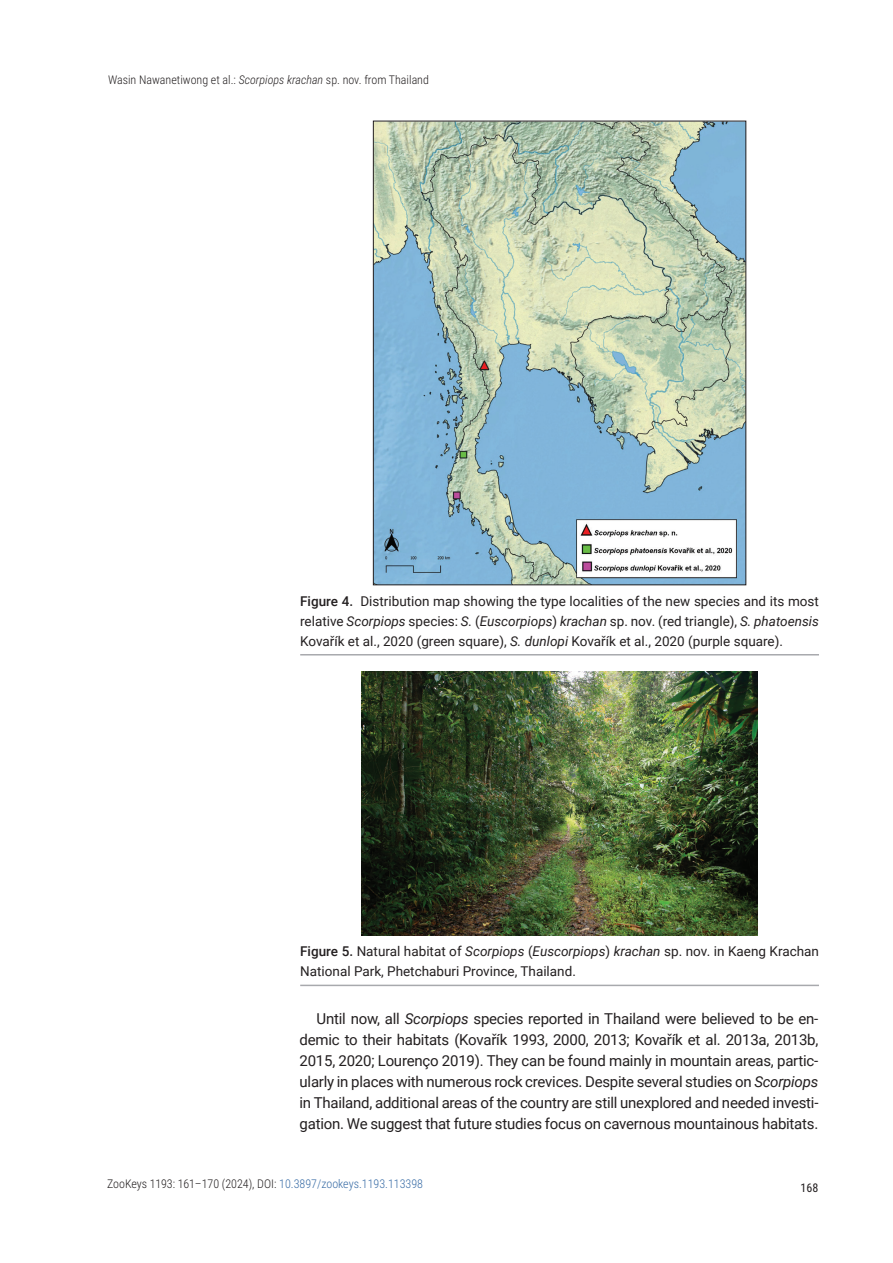
<style>
.page{position:relative;width:893px;height:1263px;background:#fff}
.page>*{position:absolute;margin:0;border:0;box-sizing:border-box;transform-origin:0 0}
.t1{font:15px/21px "Roboto";letter-spacing:-.015em;color:#231f20;text-align:justify}
.t2{font:13.5px/19.8px "Roboto";color:#231f20;text-align:justify}
.t3{font:300 12px "Roboto Condensed";color:#231f20}
.t4{font:12px "Roboto Condensed";color:#231f20}
.s1{font-style:italic}
.s2{font-weight:500}
.s3{color:#376ba5}
</style>
<div class="page">
<img style="left:375px;top:123px;width:369px;height:460px">
<hr style="left:300px;top:654px;width:519px;height:1px;background:#a8a9ad">
<hr style="left:300px;top:985px;width:519px;height:1px;background:#a8a9ad">
<img style="left:362px;top:671px;width:396px;height:264px">
<p class="t3" style="left:108px;top:71px;width:322px">Wasin Nawanetiwong et al.: <span class="s1">Scorpiops krachan</span> sp. nov. from Thailand</p>
<p class="t2" style="left:300px;top:591px;width:520px"><span class="s2">Figure 4.</span> Distribution map showing the type localities of the new species and its most relative <span class="s1">Scorpiops</span> species: <span class="s1">S.</span> (<span class="s1">Euscorpiops</span>) <span class="s1">krachan</span> sp. nov. (red triangle), <span class="s1">S. phatoensis </span>Kovařík et al., 2020 (green square), <span class="s1">S. dunlopi</span> Kovařík et al., 2020 (purple square).</p>
<p class="t2" style="left:300px;top:941px;width:520px"><span class="s2">Figure 5.</span> Natural habitat of <span class="s1">Scorpiops</span> (<span class="s1">Euscorpiops</span>) <span class="s1">krachan</span> sp. nov. in Kaeng Krachan<br>National Park, Phetchaburi Province, Thailand.</p>
<p class="t1" style="left:300px;top:1007px;width:520px;text-indent:17px">Until now, all <span class="s1">Scorpiops</span> species reported in Thailand were believed to be en&shy;demic to their habitats (Kovařík 1993, 2000, 2013; Kovařík et al. 2013a, 2013b, 2015, 2020; Lourenço 2019). They can be found mainly in mountain areas, partic&shy;ularly in places with numerous rock crevices. Despite several studies on <span class="s1">Scorpiops </span>in Thailand, additional areas of the country are still unexplored and needed investi&shy;gation. We suggest that future studies focus on cavernous mountainous habitats.</p>
<p class="t3" style="left:107px;top:1175px;width:318px">ZooKeys 1193: 161–170 (2024), DOI: <span class="s3">10.3897/zookeys.1193.113398</span></p>
<p class="t4" style="left:801px;top:1179px;width:19px">168</p>
</div>
